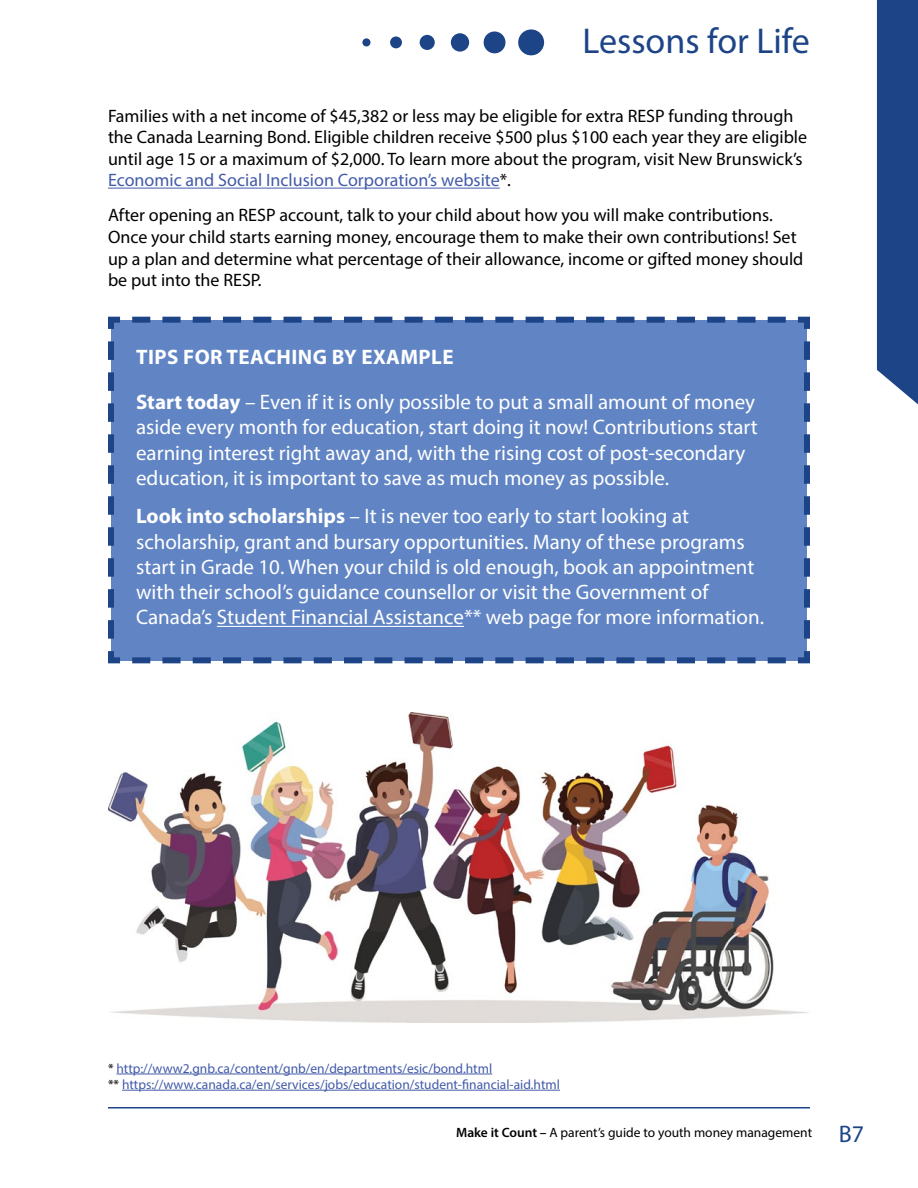
<style>
.page{position:relative;width:918px;height:1188px;background:#fff}
.page>*{position:absolute;margin:0;border:0;box-sizing:border-box;transform-origin:0 0}
.t1{font:36px "Myriad Pro";color:#1d4487}
.t2{font:21px/25.2px "Myriad Pro";color:#fff}
.t3{font:18px/21.6px "Myriad Pro";color:#000}
.t4{font:13.5px/16.2px "Myriad Pro";color:#425aa9}
.t5{font:13.5px "Myriad Pro";color:#000}
.s1{color:#425aa9}
.s2{font-weight:700}
.s3{color:#000}
.s4{font-weight:600}
.s5{font-size:24px;color:#1d4487}
</style>
<div class="page">
<div style="left:877px;top:0;width:41px;height:405px;background:#1d4487"></div>
<hr style="left:108px;top:1107px;width:702px;height:1px;background:#1d4487">
<div style="left:518px;top:29px;width:26px;height:26px;background:#1d4487;border-radius:50%"></div>
<div style="left:484px;top:31px;width:21px;height:22px;background:#1d4487;border-radius:50%"></div>
<div style="left:451px;top:33px;width:18px;height:19px;background:#1d4487;border-radius:50%"></div>
<div style="left:420px;top:35px;width:15px;height:15px;background:#1d4487;border-radius:50%"></div>
<div style="left:390px;top:36px;width:12px;height:12px;background:#1d4487;border-radius:50%"></div>
<div style="left:362px;top:38px;width:9px;height:8px;background:#1d4487;border-radius:50%"></div>
<div style="left:108px;top:316px;width:702px;height:348px;background:#6185c4"></div>
<img style="left:108px;top:713px;width:702px;height:310px">
<hr style="left:108px;top:188px;width:392px;height:1px;background:#425aa9">
<hr style="left:217px;top:626px;width:247px;height:1px;background:#fff">
<hr style="left:116px;top:1074px;width:376px;height:1px;background:#425aa9">
<hr style="left:122px;top:1090px;width:438px;height:1px;background:#425aa9">
<h1 class="t1" style="left:583px;top:19px;width:229px">Lessons for Life</h1>
<p class="t3" style="left:108px;top:104px;width:701px">Families with a net income of $45,382 or less may be eligible for extra RESP funding through the Canada Learning Bond. Eligible children receive $500 plus $100 each year they are eligible until age 15 or a maximum of $2,000. To learn more about the program, visit New Brunswick’s <span class="s1">Economic and Social Inclusion Corporation’s website</span>*.</p>
<p class="t3" style="left:108px;top:204px;width:697px">After opening an RESP account, talk to your child about how you will make contributions.<br>Once your child starts earning money, encourage them to make their own contributions! Set up a plan and determine what percentage of their allowance, income or gifted money should be put into the RESP.</p>
<p class="t2" style="left:136px;top:334px;width:621px;line-height:45.5px"><span class="s2">TIPS FOR TEACHING BY EXAMPLE<br>Start today</span> – Even if it is only possible to put a small amount of money</p>
<p class="t2" style="left:136px;top:414px;width:623px">aside every month for education, start doing it now! Contributions start earning interest right away and, with the rising cost of post-secondary education, it is important to save as much money as possible.</p>
<p class="t2" style="left:136px;top:504px;width:630px"><span class="s2">Look into scholarships</span> – It is never too early to start looking at scholarship, grant and bursary opportunities. Many of these programs start in Grade 10. When your child is old enough, book an appointment with their school’s guidance counsellor or visit the Government of Canada’s Student Financial Assistance** web page for more information.</p>
<p class="t4" style="left:108px;top:1060px;width:454px"><span class="s3">*</span> http://www2.gnb.ca/content/gnb/en/departments/esic/bond.html<br><span class="s3">**</span> https://www.canada.ca/en/services/jobs/education/student-financial-aid.html</p>
<p class="t5" style="left:456px;top:1125px;width:409px"><span class="s4">Make it Count –</span> A parent’s guide to youth money management <span class="s5">B7</span></p>
</div>
